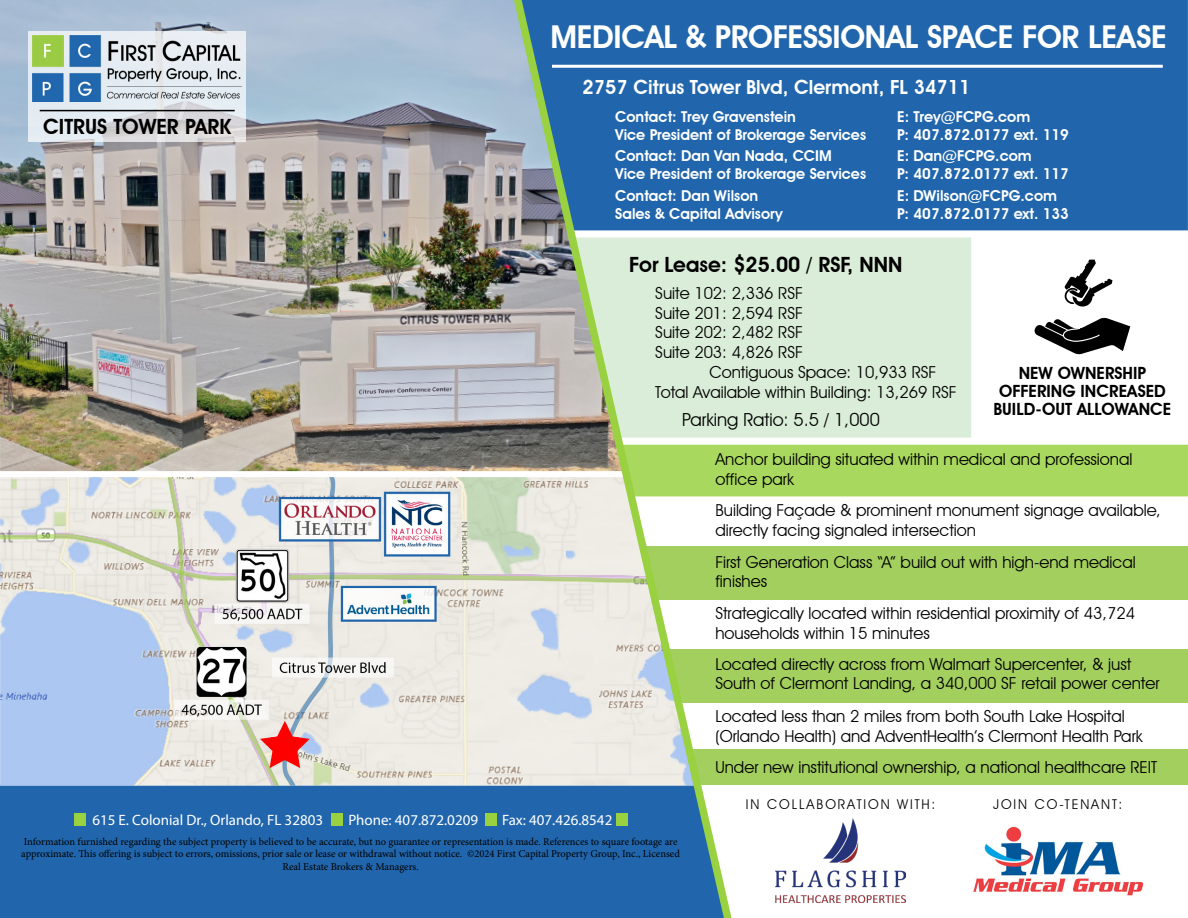
<style>
.page{position:relative;width:1188px;height:918px;background:#fff}
.page>*{position:absolute;margin:0;border:0;box-sizing:border-box;transform-origin:0 0}
.t1{font:600 31.5px "Avant Garde IT Cby BT";letter-spacing:-.01em;color:#fff}
.t2{font:600 21px "Avant Garde IT Cby BT";color:#000}
.t3{font:600 19.5px "Avant Garde IT Cby BT";color:#fff}
.t4{font:18px "Avant Garde IT Cby BT";color:#000}
.t5{font:600 16.8px/18px "Avant Garde IT Cby BT";color:#000;text-align:center}
.t6{font:16.5px/19.8px "Avant Garde IT Cby BT";color:#000}
.t7{font:600 15px/18px "Avant Garde IT Cby BT";color:#fff}
.t8{font:15px "Myriad Pro";color:#fff}
.t9{font:13.5px "Avant Garde IT Cby BT";letter-spacing:.14em;color:#000}
.t10{font:10.5px/12.6px "Minion Pro";letter-spacing:-.005em;color:#000;text-align:center}
</style>
<div class="page">
<div style="left:737px;top:238px;width:234px;height:200px;background:#daedd8"></div>
<div style="left:644px;top:749px;width:544px;height:36px;background:#a3cf5e"></div>
<div style="left:644px;top:649px;width:544px;height:54px;background:#a3cf5e"></div>
<div style="left:737px;top:445px;width:451px;height:51px;background:#a9d85e"></div>
<div style="left:557px;top:546px;width:631px;height:54px;background:#a3cf5e"></div>
<img style="left:0;top:0;width:507px;height:471px">
<div style="left:737px;top:0;width:451px;height:230px;background:#2166ac"></div>
<div style="left:0;top:785px;width:507px;height:133px;background:#2166ac"></div>
<div style="left:485px;top:814px;width:12px;height:12px;background:#99d140"></div>
<div style="left:331px;top:814px;width:12px;height:12px;background:#99d140"></div>
<div style="left:74px;top:814px;width:12px;height:12px;background:#99d140"></div>
<hr style="left:552px;top:65px;width:611px;height:3px;background:#fff">
<img style="left:0;top:477px;width:507px;height:308px">
<img style="left:776px;top:818px;width:130px;height:85px">
<svg style="left:28px;top:31px;width:218px;height:111px;background:#dcdfe3"></svg>
<hr style="left:40px;top:110px;width:195px;height:1px;background:#000">
<img style="left:33px;top:36px;width:209px;height:66px">
<svg style="left:1065px;top:260px;width:47px;height:47px"></svg>
<svg style="left:1034px;top:317px;width:96px;height:38px"></svg>
<svg style="left:507px;top:0;width:230px;height:918px;background:#94b2b9"></svg>
<img style="left:973px;top:826px;width:171px;height:70px">
<h1 class="t1" style="left:550px;top:17px;width:618px">MEDICAL &amp; PROFESSIONAL SPACE FOR LEASE</h1>
<p class="t2" style="left:43px;top:114px;width:190px">CITRUS TOWER PARK</p>
<p class="t3" style="left:583px;top:76px;width:389px">2757 Citrus Tower Blvd, Clermont, FL 34711</p>
<p class="t7" style="left:615px;top:108px;width:252px">Contact: Trey Gravenstein<br>Vice President of Brokerage Services</p>
<p class="t7" style="left:897px;top:108px;width:173px">E: Trey@FCPG.com<br>P: 407.872.0177 ext. 119</p>
<p class="t7" style="left:615px;top:146px;width:252px">Contact: Dan Van Nada, CCIM<br>Vice President of Brokerage Services</p>
<p class="t7" style="left:897px;top:146px;width:173px">E: Dan@FCPG.com<br>P: 407.872.0177 ext. 117</p>
<p class="t7" style="left:615px;top:186px;width:169px">Contact: Dan Wilson<br>Sales &amp; Capital Advisory</p>
<p class="t7" style="left:897px;top:186px;width:173px">E: DWilson@FCPG.com<br>P: 407.872.0177 ext. 133</p>
<p class="t2" style="left:629px;top:252px;width:275px">For Lease: $25.00 / RSF, NNN</p>
<p class="t6" style="left:655px;top:283px;width:149px">Suite 102: 2,336 RSF</p>
<p class="t6" style="left:655px;top:303px;width:149px">Suite 201: 2,594 RSF</p>
<p class="t6" style="left:655px;top:323px;width:149px">Suite 202: 2,482 RSF</p>
<p class="t6" style="left:655px;top:342px;width:149px">Suite 203: 4,826 RSF</p>
<p class="t6" style="left:709px;top:362px;width:229px">Contiguous Space: 10,933 RSF</p>
<p class="t6" style="left:655px;top:382px;width:303px">Total Available within Building: 13,269 RSF</p>
<p class="t4" style="left:682px;top:408px;width:199px">Parking Ratio: 5.5 / 1,000</p>
<p class="t5" style="left:994px;top:364px;width:179px">NEW OWNERSHIP<br>OFFERING INCREASED<br>BUILD-OUT ALLOWANCE</p>
<p class="t6" style="left:715px;top:450px;width:419px">Anchor building situated within medical and professional office park</p>
<p class="t6" style="left:715px;top:500px;width:447px">Building Façade &amp; prominent monument signage available, directly facing signaled intersection</p>
<p class="t6" style="left:715px;top:552px;width:422px">First Generation Class “A” build out with high-end medical finishes</p>
<p class="t6" style="left:715px;top:603px;width:421px">Strategically located within residential proximity of 43,724 households within 15 minutes</p>
<p class="t6" style="left:715px;top:654px;width:446px">Located directly across from Walmart Supercenter, &amp; just<br>South of Clermont Landing, a 340,000 SF retail power center</p>
<p class="t6" style="left:715px;top:707px;width:429px">Located less than 2 miles from both South Lake Hospital (Orlando Health) and AdventHealth’s Clermont Health Park</p>
<p class="t6" style="left:715px;top:757px;width:443px">Under new institutional ownership, a national healthcare REIT</p>
<p class="t9" style="left:746px;top:796px;width:191px">IN COLLABORATION WITH:</p>
<p class="t9" style="left:993px;top:796px;width:131px">JOIN CO-TENANT:</p>
<p class="t8" style="left:92px;top:811px;width:232px">615 E. Colonial Dr., Orlando, FL 32803</p>
<p class="t8" style="left:348px;top:811px;width:131px">Phone: 407.872.0209</p>
<p class="t8" style="left:502px;top:811px;width:112px">Fax: 407.426.8542</p>
<p class="t10" style="left:21px;top:835px;width:660px">Information furnished regarding the subject property is believed to be accurate, but no guarantee or representation is made. References to square footage are approximate. This offering is subject to errors, omissions, prior sale or lease or withdrawal without notice. ©2024 First Capital Property Group, Inc., Licensed<br>Real Estate Brokers &amp; Managers.</p>
</div>
